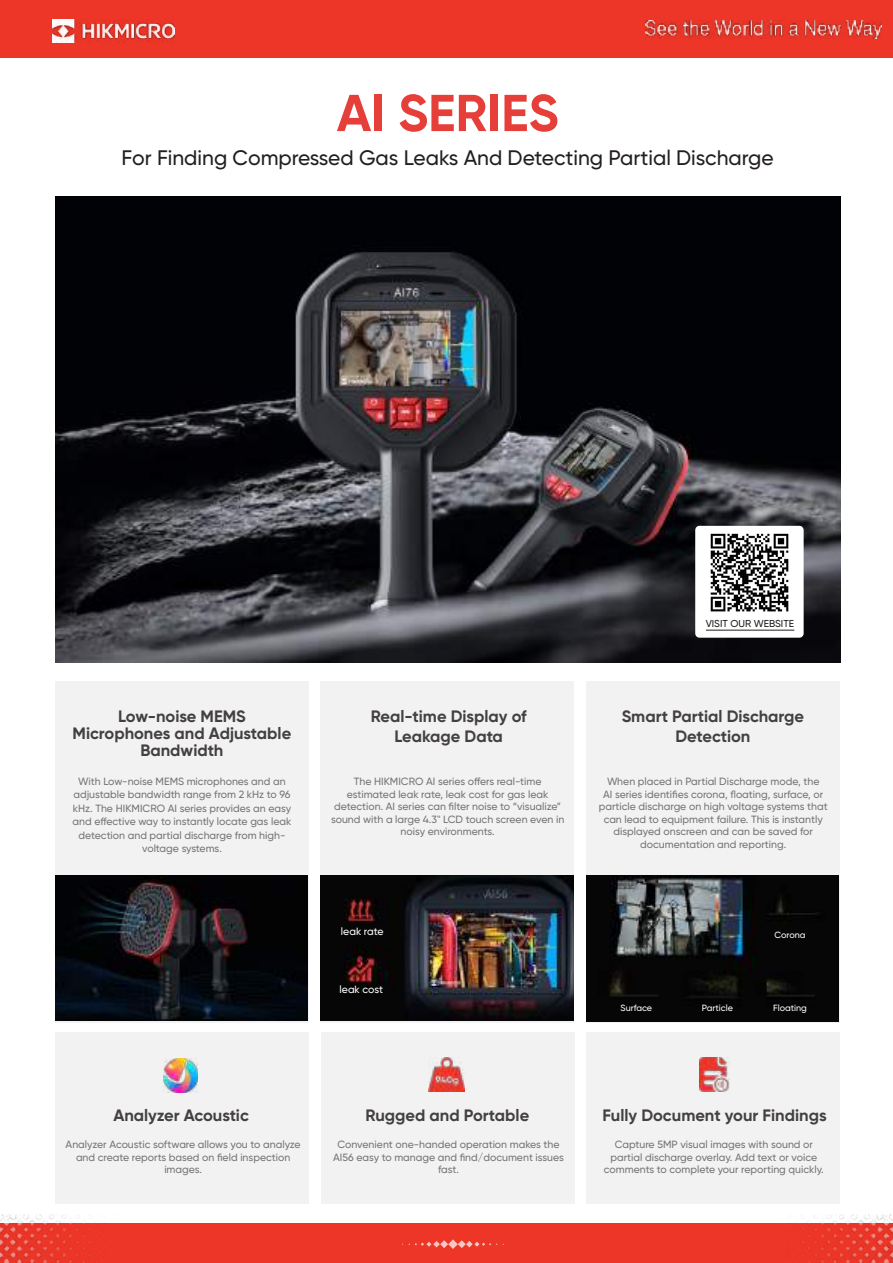
<style>
.page{position:relative;width:893px;height:1263px;background:#fff}
.page>*{position:absolute;margin:0;border:0;box-sizing:border-box;transform-origin:0 0}
.t1{font:700 51.75px "Gilroy";color:#e63f3a}
.t2{font:500 21px "Gilroy";color:#241f1f}
.t3{font:700 16.5px/16.8px "Gilroy";color:#444041;text-align:center}
.t4{font:500 10.5px/12.6px "Gilroy";color:#767577;text-align:center}
.t5{font:500 10.5px "Gilroy";color:#fff}
.t6{font:500 10.05px "Gilroy";color:#241f1f}
.t7{font:500 9px "Gilroy";color:#fff}
</style>
<div class="page">
<div style="left:0;top:0;width:893px;height:57px;background:#ed3628"></div>
<div style="left:0;top:1224px;width:893px;height:39px;background:#ed3628"></div>
<img style="left:52px;top:19px;width:123px;height:24px">
<img style="left:645px;top:21px;width:236px;height:17px">
<img style="left:0;top:1214px;width:129px;height:49px">
<img style="left:764px;top:1214px;width:129px;height:49px">
<svg style="left:402px;top:1239px;width:95px;height:10px"></svg>
<div style="left:321px;top:681px;width:253px;height:341px;background:#f2f2f2"></div>
<div style="left:586px;top:681px;width:253px;height:341px;background:#f2f2f2"></div>
<div style="left:55px;top:1032px;width:253px;height:171px;background:#f2f2f2"></div>
<div style="left:321px;top:1032px;width:253px;height:171px;background:#f2f2f2"></div>
<div style="left:587px;top:1032px;width:253px;height:171px;background:#f2f2f2"></div>
<div style="left:55px;top:681px;width:253px;height:341px;background:#f2f2f2"></div>
<img style="left:55px;top:196px;width:785px;height:466px">
<div style="left:695px;top:526px;width:109px;height:112px;background:#fff;border-radius:4px"></div>
<img style="left:710px;top:533px;width:79px;height:79px">
<hr style="left:706px;top:630px;width:88px;height:1px;background:#241f1f">
<img style="left:55px;top:875px;width:252px;height:146px">
<img style="left:321px;top:875px;width:253px;height:146px">
<img style="left:587px;top:875px;width:252px;height:146px">
<img style="left:163px;top:1058px;width:34px;height:34px">
<img style="left:429px;top:1057px;width:36px;height:34px">
<img style="left:699px;top:1057px;width:31px;height:34px">
<h1 class="t1" style="left:337px;top:81px;width:223px">AI SERIES</h1>
<h2 class="t2" style="left:121px;top:144px;width:654px">For Finding Compressed Gas Leaks And Detecting Partial Discharge</h2>
<h3 class="t3" style="left:73px;top:708px;width:220px">Low-noise MEMS<br>Microphones and Adjustable<br>Bandwidth</h3>
<p class="t4" style="left:73px;top:774px;width:220px;line-height:13.5px">With Low-noise MEMS microphones and an adjustable bandwidth range from 2 kHz to 96 kHz. The HIKMICRO AI series provides an easy and effective way to instantly locate gas leak detection and partial discharge from high&shy;voltage systems.</p>
<p class="t6" style="left:706px;top:618px;width:90px">VISIT OUR WEBSITE</p>
<h3 class="t3" style="left:371px;top:706px;width:157px;line-height:20.2px">Real-time Display of<br>Leakage Data</h3>
<h3 class="t3" style="left:622px;top:706px;width:184px;line-height:19.8px">Smart Partial Discharge<br>Detection</h3>
<p class="t4" style="left:331px;top:775px;width:235px">The HIKMICRO AI series offers real-time estimated leak rate, leak cost for gas leak detection. AI series can filter noise to “visualize” sound with a large 4.3" LCD touch screen even in noisy environments.</p>
<p class="t4" style="left:599px;top:775px;width:231px">When placed in Partial Discharge mode, the<br>AI series identifies corona, floating, surface, or particle discharge on high voltage systems that can lead to equipment failure. This is instantly displayed onscreen and can be saved for documentation and reporting.</p>
<p class="t5" style="left:341px;top:924px;width:44px">leak rate</p>
<p class="t7" style="left:775px;top:929px;width:32px">Corona</p>
<p class="t5" style="left:340px;top:983px;width:45px">leak cost</p>
<p class="t7" style="left:620px;top:1002px;width:33px">Surface</p>
<p class="t7" style="left:702px;top:1002px;width:33px">Particle</p>
<p class="t7" style="left:773px;top:1002px;width:35px">Floating</p>
<h3 class="t3" style="left:113px;top:1107px;width:137px">Analyzer Acoustic</h3>
<h3 class="t3" style="left:365px;top:1107px;width:165px">Rugged and Portable</h3>
<h3 class="t3" style="left:602px;top:1107px;width:226px">Fully Document your Findings</h3>
<p class="t4" style="left:66px;top:1138px;width:237px">Analyzer Acoustic software allows you to analyze and create reports based on field inspection images.</p>
<p class="t4" style="left:333px;top:1138px;width:232px">Convenient one-handed operation makes the<br>AI56 easy to manage and find/document issues fast.</p>
<p class="t4" style="left:604px;top:1138px;width:221px">Capture 5MP visual images with sound or partial discharge overlay. Add text or voice comments to complete your reporting quickly.</p>
</div>
